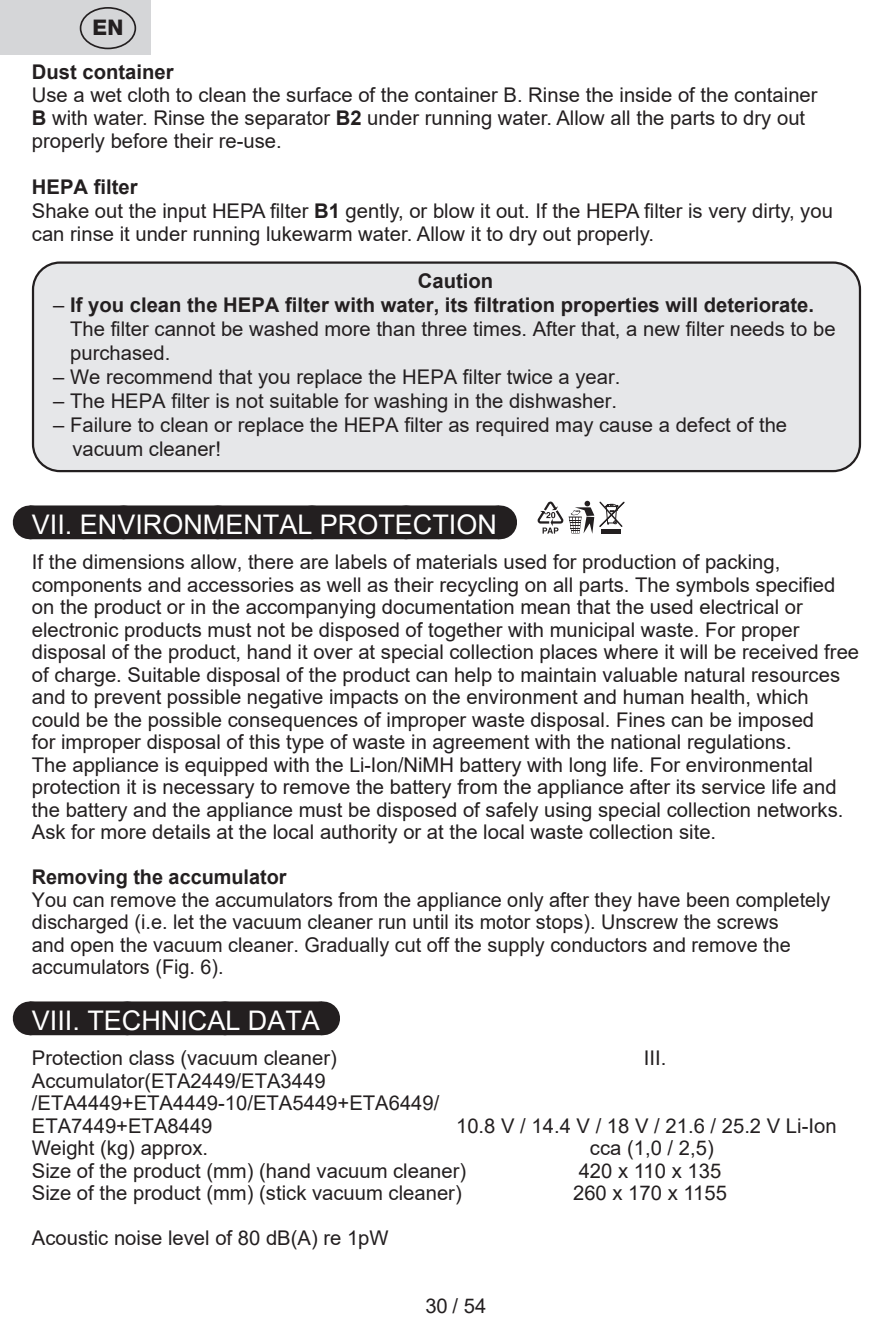
<style>
.page{position:relative;width:893px;height:1340px;background:#fff}
.page>*{position:absolute;margin:0;border:0;box-sizing:border-box;transform-origin:0 0}
.Grafický_nadpis_ETA{font:27px "Arial";color:#fff}
.t1{font:800 21.6px "Helvetica Neue OT";color:#231f20}
.Normální{font:20.25px/22.5px "Arial";color:#231f20}
._3_Text{font:20.25px/23.2px "Arial";color:#231f20}
.text{font:20.25px "Arial";color:#231f20}
.Normální-2{font:700 20.25px "Arial";color:#231f20}
._3_Text-2{font:700 20.25px "Arial";color:#231f20}
.s1{font-weight:700}
</style>
<div class="page">
<div style="left:0;top:0;width:151px;height:55px;background:#d5d6d8"></div>
<div style="left:80px;top:7px;width:56px;height:42px;border:2px solid #231f20;border-radius:50%"></div>
<div style="left:30px;top:505px;width:469px;height:34px;background:#231f20"></div>
<svg style="left:124px;top:505px;width:328px;height:1px"></svg>
<hr style="left:499px;top:505px;width:1px;height:34px;background:#231f20">
<div style="left:30px;top:1001px;width:292px;height:34px;background:#231f20"></div>
<svg style="left:127px;top:1001px;width:146px;height:1px"></svg>
<hr style="left:322px;top:1001px;width:1px;height:34px;background:#231f20">
<div style="left:33px;top:262px;width:827px;height:209px;background:#e6e7e9;border-radius:27px"></div>
<div style="left:32px;top:261px;width:829px;height:211px;border:2px solid #231f20;border-radius:27px"></div>
<svg style="left:537px;top:500px;width:88px;height:34px"></svg>
<p class="t1" style="left:93px;top:14px;width:32px">EN</p>
<p class="_3_Text-2" style="left:32px;top:57px;width:143px">Dust container</p>
<p class="_3_Text" style="left:32px;top:83px;width:787px">Use a wet cloth to clean the surface of the container B. Rinse the inside of the container<br><span class="s1">B</span> with water. Rinse the separator <span class="s1">B2</span> under running water. Allow all the parts to dry out properly before their re-use.</p>
<p class="Normální-2" style="left:32px;top:173px;width:107px">HEPA filter</p>
<p class="_3_Text" style="left:32px;top:199px;width:802px">Shake out the input HEPA filter <span class="s1">B1</span> gently, or blow it out. If the HEPA filter is very dirty, you can rinse it under running lukewarm water. Allow it to dry out properly.</p>
<p class="Normální-2" style="left:418px;top:266px;width:77px">Caution</p>
<p class="Normální" style="left:70px;top:292px;width:767px;line-height:24.1px;text-indent:-17px">– <span class="s1">If you clean the HEPA filter with water, its filtration properties will deteriorate.<br></span>The filter cannot be washed more than three times. After that, a new filter needs to be purchased.</p>
<p class="Normální" style="left:53px;top:365px;width:569px">– We recommend that you replace the HEPA filter twice a year.</p>
<p class="Normální" style="left:53px;top:389px;width:565px">– The HEPA filter is not suitable for washing in the dishwasher.</p>
<p class="Normální" style="left:72px;top:413px;width:716px;line-height:24.1px;text-indent:-19px">– Failure to clean or replace the HEPA filter as required may cause a defect of the vacuum cleaner!</p>
<p class="Grafický_nadpis_ETA" style="left:32px;top:506px;width:467px">VII. ENVIRONMENTAL PROTECTION</p>
<p class="Normální" style="left:32px;top:550px;width:829px">If the dimensions allow, there are labels of materials used for production of packing, components and accessories as well as their recycling on all parts. The symbols specified on the product or in the accompanying documentation mean that the used electrical or electronic products must not be disposed of together with municipal waste. For proper disposal of the product, hand it over at special collection places where it will be received free of charge. Suitable disposal of the product can help to maintain valuable natural resources and to prevent possible negative impacts on the environment and human health, which could be the possible consequences of improper waste disposal. Fines can be imposed<br>for improper disposal of this type of waste in agreement with the national regulations.<br>The appliance is equipped with the Li-Ion/NiMH battery with long life. For environmental protection it is necessary to remove the battery from the appliance after its service life and the battery and the appliance must be disposed of safely using special collection networks.<br>Ask for more details at the local authority or at the local waste collection site.</p>
<p class="Normální-2" style="left:32px;top:863px;width:256px">Removing the accumulator</p>
<p class="Normální" style="left:32px;top:888px;width:800px">You can remove the accumulators from the appliance only after they have been completely discharged (i.e. let the vacuum cleaner run until its motor stops). Unscrew the screws<br>and open the vacuum cleaner. Gradually cut off the supply conductors and remove the accumulators (Fig. 6).</p>
<p class="Grafický_nadpis_ETA" style="left:32px;top:1001px;width:290px">VIII. TECHNICAL DATA</p>
<p class="Normální" style="left:32px;top:1046px;width:306px">Protection class (vacuum cleaner)</p>
<p class="Normální" style="left:644px;top:1046px;width:24px">III.</p>
<p class="Normální" style="left:32px;top:1069px;width:409px">Accumulator(ETA2449/ETA3449 /ETA4449+ETA4449-10/ETA5449+ETA6449/<br>ETA7449+ETA8449</p>
<p class="Normální" style="left:456px;top:1114px;width:382px">10.8 V / 14.4 V / 18 V / 21.6 / 25.2 V Li-Ion</p>
<p class="text" style="left:32px;top:1134px;width:178px">Weight (kg) approx.</p>
<p class="text" style="left:590px;top:1134px;width:125px">cca (1,0 / 2,5)</p>
<p class="text" style="left:32px;top:1156px;width:436px">Size of the product (mm) (hand vacuum cleaner)</p>
<p class="text" style="left:579px;top:1156px;width:144px">420 x 110 x 135</p>
<p class="text" style="left:32px;top:1179px;width:431px">Size of the product (mm) (stick vacuum cleaner)</p>
<p class="text" style="left:573px;top:1179px;width:155px">260 x 170 x 1155</p>
<p class="_3_Text" style="left:32px;top:1226px;width:358px">Acoustic noise level of 80 dB(A) re 1pW</p>
<p class="Normální" style="left:425px;top:1294px;width:62px">30 / 54</p>
</div>
